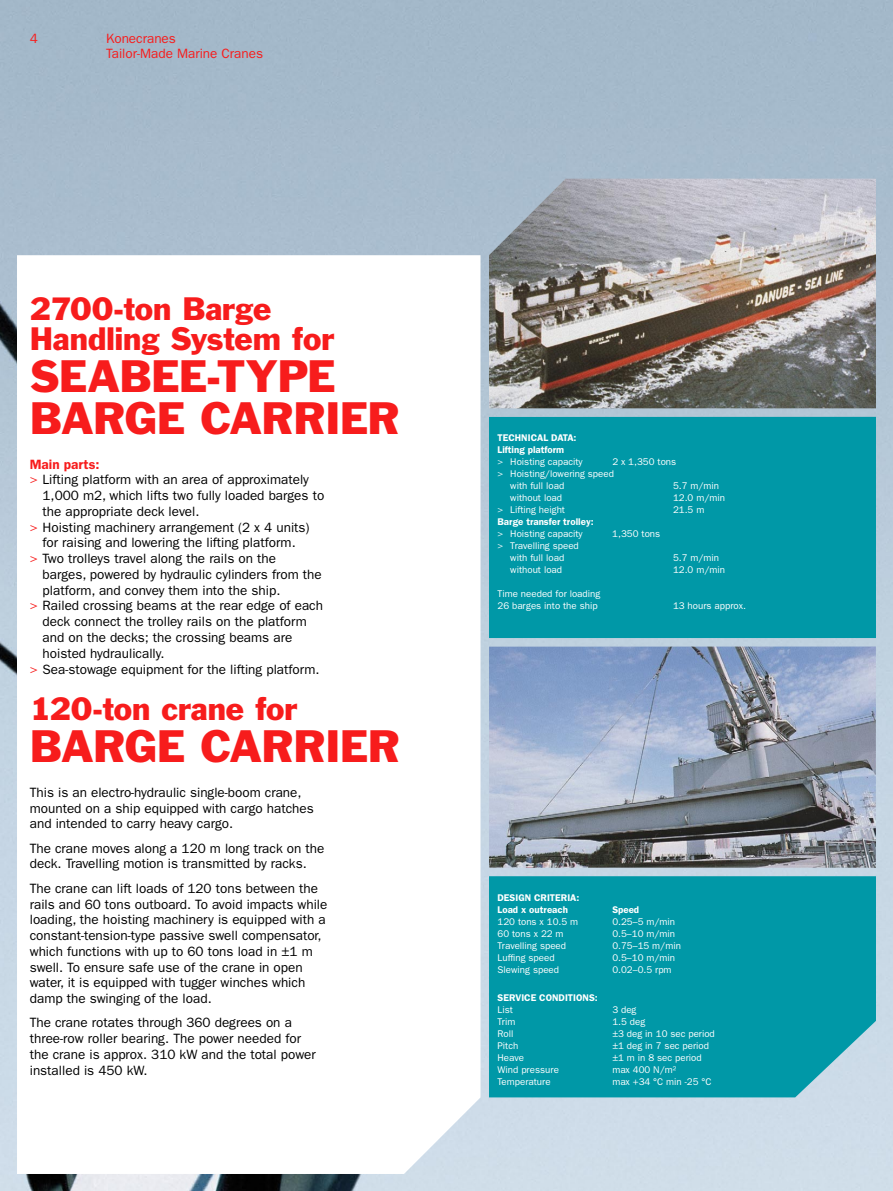
<style>
.page{position:relative;width:893px;height:1191px;background:#fff}
.page>*{position:absolute;margin:0;border:0;box-sizing:border-box;transform-origin:0 0}
.t1{font:42px/42px "Franklin Gothic Std";letter-spacing:-.015em;color:#f71c1c}
.t2{font:30px/30px "Franklin Gothic Std";letter-spacing:-.005em;color:#f71c1c}
.t3{font:13.5px/15.8px "ITC Franklin Gothic Std";color:#000}
.t4{font:13.5px/15px "ITC Franklin Gothic Std";color:#f71c1c}
.t5{font:600 13.5px "ITC Franklin Gothic Std";color:#f71c1c}
.t6{font:9.75px/12px "Franklin Gothic";color:#fff;text-align:center}
.t7{font:600 9.75px/12px "Franklin Gothic";color:#fff}
.s1{color:#f71c1c}
</style>
<div class="page">
<img style="left:0;top:0;width:893px;height:1191px">
<div style="left:489px;top:876px;width:387px;height:221px;background:#0098a7"></div>
<div style="left:489px;top:417px;width:387px;height:221px;background:#0098a7"></div>
<svg style="left:17px;top:255px;width:463px;height:919px"></svg>
<img style="left:489px;top:179px;width:387px;height:229px">
<img style="left:489px;top:646px;width:387px;height:221px">
<p class="t4" style="left:30px;top:31px;width:10px">4</p>
<p class="t4" style="left:106px;top:31px;width:158px">Konecranes<br>Tailor-Made Marine Cranes</p>
<h2 class="t2" style="left:30px;top:294px;width:306px">2700-ton Barge<br>Handling System for</h2>
<h1 class="t1" style="left:30px;top:355px;width:304px">Seabee-Type<br>Barge</h1>
<h1 class="t1" style="left:200px;top:397px;width:59px">Carrier</h1>
<p class="t5" style="left:30px;top:456px;width:71px">Main parts:</p>
<p class="t3" style="left:30px;top:472px;width:281px"><span class="s1">&gt;</span> Lifting platform with an area of approximately</p>
<p class="t3" style="left:43px;top:488px;width:283px">1,000 m2, which lifts two fully loaded barges to</p>
<p class="t3" style="left:43px;top:503px;width:159px">the appropriate deck level.</p>
<p class="t3" style="left:30px;top:519px;width:281px"><span class="s1">&gt;</span> Hoisting machinery arrangement (2 x 4 units)</p>
<p class="t3" style="left:43px;top:535px;width:255px">for raising and lowering the lifting platform.</p>
<p class="t3" style="left:30px;top:551px;width:248px"><span class="s1">&gt;</span> Two trolleys travel along the rails on the</p>
<p class="t3" style="left:43px;top:566px;width:281px">barges, powered by hydraulic cylinders from the</p>
<p class="t3" style="left:43px;top:582px;width:239px">platform, and convey them into the ship.</p>
<p class="t3" style="left:30px;top:598px;width:295px"><span class="s1">&gt;</span> Railed crossing beams at the rear edge of each</p>
<p class="t3" style="left:43px;top:614px;width:266px">deck connect the trolley rails on the platform</p>
<p class="t3" style="left:43px;top:629px;width:251px">and on the decks; the crossing beams are</p>
<p class="t3" style="left:43px;top:645px;width:123px">hoisted hydraulically.</p>
<p class="t3" style="left:30px;top:661px;width:291px"><span class="s1">&gt;</span> Sea-stowage equipment for the lifting platform.</p>
<h2 class="t2" style="left:30px;top:693px;width:270px">120-ton crane for</h2>
<h1 class="t1" style="left:30px;top:724px;width:64px">barge</h1>
<h1 class="t1" style="left:201px;top:724px;width:30px">carrier</h1>
<p class="t3" style="left:30px;top:784px;width:286px">This is an electro-hydraulic single-boom crane, mounted on a ship equipped with cargo hatches and intended to carry heavy cargo.</p>
<p class="t3" style="left:30px;top:840px;width:296px">The crane moves along a 120 m long track on the deck. Travelling motion is transmitted by racks.</p>
<p class="t3" style="left:30px;top:880px;width:299px">The crane can lift loads of 120 tons between the rails and 60 tons outboard. To avoid impacts while loading, the hoisting machinery is equipped with a constant-tension-type passive swell compensator, which functions with up to 60 tons load in ±1 m swell. To ensure safe use of the crane in open water, it is equipped with tugger winches which damp the swinging of the load.</p>
<p class="t3" style="left:30px;top:1015px;width:287px">The crane rotates through 360 degrees on a three-row roller bearing. The power needed for the crane is approx. 310 kW and the total power installed is 450 kW.</p>
<p class="t7" style="left:497px;top:431px;width:12px">TECHNICAL</p>
<p class="t7" style="left:497px;top:431px;width:81px;text-indent:54px">DATA:<br>Lifting platform</p>
<p class="t6" style="left:497px;top:456px;width:87px">&gt; Hoisting capacity</p>
<p class="t6" style="left:612px;top:456px;width:65px">2 x 1,350 tons</p>
<p class="t6" style="left:497px;top:468px;width:118px">&gt; Hoisting/lowering speed</p>
<p class="t6" style="left:510px;top:480px;width:56px">with full load</p>
<p class="t6" style="left:673px;top:480px;width:48px">5.7 m/min</p>
<p class="t6" style="left:510px;top:492px;width:53px">without load</p>
<p class="t6" style="left:673px;top:492px;width:54px">12.0 m/min</p>
<p class="t6" style="left:497px;top:504px;width:69px">&gt; Lifting height</p>
<p class="t6" style="left:673px;top:504px;width:33px">21.5 m</p>
<p class="t7" style="left:497px;top:515px;width:98px">Barge transfer trolley:</p>
<p class="t6" style="left:497px;top:528px;width:87px">&gt; Hoisting capacity</p>
<p class="t6" style="left:612px;top:528px;width:49px">1,350 tons</p>
<p class="t6" style="left:497px;top:540px;width:83px">&gt; Travelling speed with full load</p>
<p class="t6" style="left:673px;top:552px;width:48px">5.7 m/min</p>
<p class="t6" style="left:510px;top:564px;width:53px">without load</p>
<p class="t6" style="left:673px;top:564px;width:54px">12.0 m/min</p>
<p class="t6" style="left:497px;top:588px;width:104px;text-align:left">Time needed for loading<br>26 barges into the ship</p>
<p class="t6" style="left:673px;top:600px;width:75px">13 hours approx.</p>
<p class="t7" style="left:497px;top:891px;width:83px">DESIGN CRITERIA:<br>Load x outreach</p>
<p class="t7" style="left:612px;top:903px;width:28px">Speed</p>
<p class="t6" style="left:497px;top:915px;width:82px">120 tons x 10.5 m</p>
<p class="t6" style="left:612px;top:915px;width:64px">0.25–5 m/min</p>
<p class="t6" style="left:497px;top:927px;width:68px">60 tons x 22 m</p>
<p class="t6" style="left:612px;top:927px;width:64px">0.5–10 m/min</p>
<p class="t6" style="left:497px;top:939px;width:70px">Travelling speed</p>
<p class="t6" style="left:612px;top:939px;width:70px">0.75–15 m/min</p>
<p class="t6" style="left:497px;top:951px;width:59px">Luffing speed</p>
<p class="t6" style="left:612px;top:951px;width:64px">0.5–10 m/min</p>
<p class="t6" style="left:497px;top:963px;width:63px">Slewing speed</p>
<p class="t6" style="left:612px;top:963px;width:61px">0.02–0.5 rpm</p>
<p class="t7" style="left:497px;top:991px;width:30px">SERVICE</p>
<p class="t7" style="left:539px;top:991px;width:60px">CONDITIONS:</p>
<p class="t6" style="left:497px;top:1003px;width:17px">List</p>
<p class="t6" style="left:612px;top:1003px;width:26px">3 deg</p>
<p class="t6" style="left:497px;top:1015px;width:19px">Trim</p>
<p class="t6" style="left:612px;top:1015px;width:34px">1.5 deg</p>
<p class="t6" style="left:497px;top:1027px;width:17px">Roll</p>
<p class="t6" style="left:612px;top:1027px;width:104px">±3 deg in 10 sec period</p>
<p class="t6" style="left:497px;top:1039px;width:22px">Pitch</p>
<p class="t6" style="left:612px;top:1039px;width:98px">±1 deg in 7 sec period</p>
<p class="t6" style="left:497px;top:1051px;width:28px">Heave</p>
<p class="t6" style="left:612px;top:1051px;width:91px">±1 m in 8 sec period</p>
<p class="t6" style="left:497px;top:1063px;width:63px">Wind pressure</p>
<p class="t6" style="left:612px;top:1063px;width:65px">max 400 N/m²</p>
<p class="t6" style="left:497px;top:1075px;width:55px">Temperature</p>
<p class="t6" style="left:612px;top:1075px;width:101px">max +34 °C min -25 °C</p>
</div>
